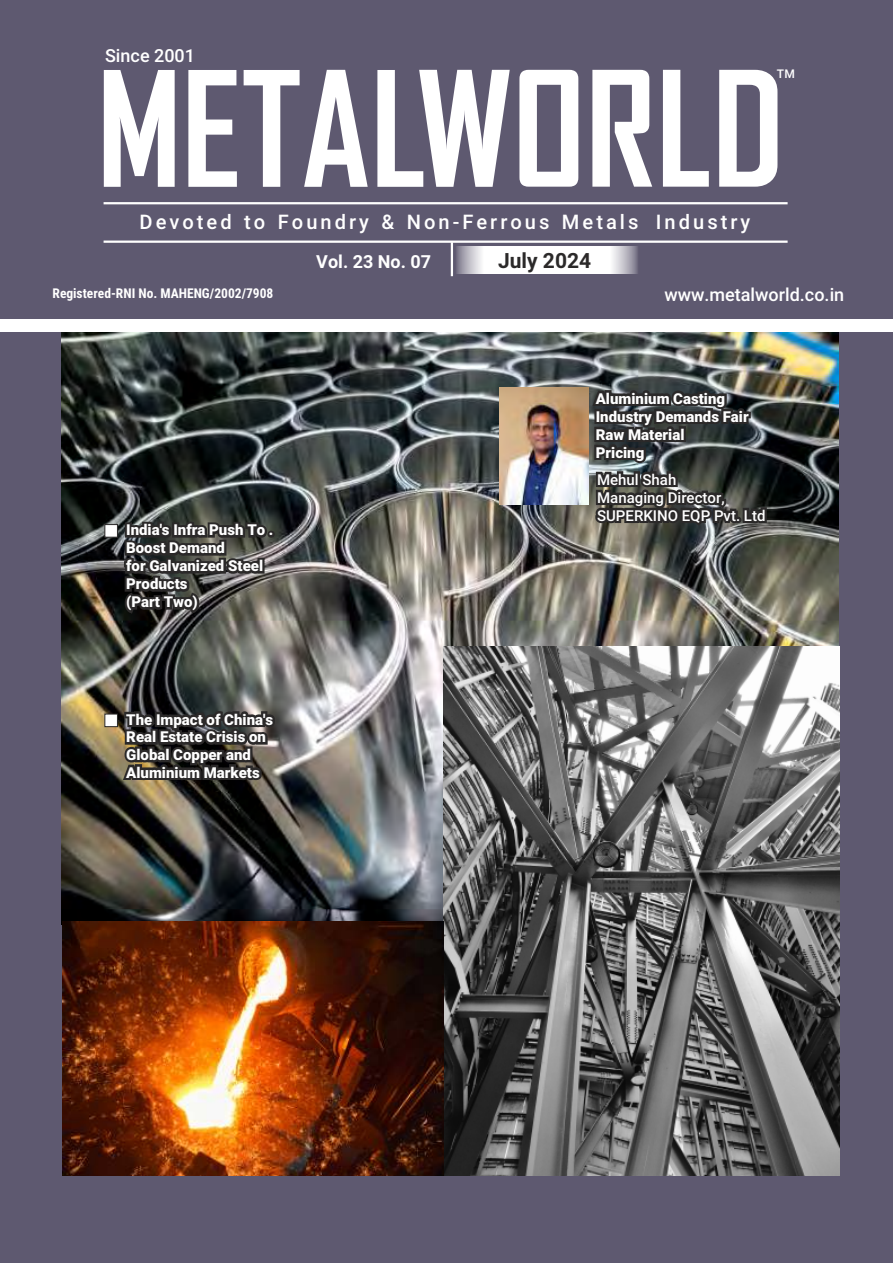
<style>
.page{position:relative;width:893px;height:1263px;background:#5e5970}
.page>*{position:absolute;margin:0;border:0;box-sizing:border-box;transform-origin:0 0}
.t1{font:700 153px "Agency FB";color:#fff}
.t2{font:700 21px "Roboto";color:#2b2929}
.t3{font:500 20.1px "Roboto";letter-spacing:.15em;color:#fff}
.t4{font:500 18px "Roboto";color:#fff}
.t5{font:700 18px "Roboto";color:#fff}
.t6{font:900 15px/18px "Roboto";color:#fff}
.t7{font:500 15px/18px "Roboto";color:#fff}
.t8{font:700 13.5px "Roboto Condensed";color:#fff}
.t9{font:500 12px "Roboto";color:#fff}
</style>
<div class="page">
<hr style="left:104px;top:202px;width:684px;height:2px;background:#fff">
<hr style="left:104px;top:241px;width:684px;height:2px;background:#fff">
<div style="left:0;top:319px;width:893px;height:13px;background:#fff"></div>
<hr style="left:451px;top:242px;width:2px;height:34px;background:#fff">
<svg style="left:456px;top:247px;width:91px;height:27px;background:#ebeaed"></svg>
<svg style="left:547px;top:247px;width:91px;height:27px;background:#ebeaed"></svg>
<img style="left:61px;top:333px;width:777px;height:592px">
<img style="left:443px;top:647px;width:397px;height:529px">
<img style="left:63px;top:922px;width:381px;height:254px">
<img style="left:500px;top:388px;width:88px;height:116px">
<svg style="left:592px;top:390px;width:159px;height:73px;background:#363839"></svg>
<svg style="left:595px;top:471px;width:172px;height:55px;background:#3b3b38"></svg>
<svg style="left:124px;top:522px;width:151px;height:92px;background:#41403d"></svg>
<svg style="left:123px;top:711px;width:152px;height:69px;background:#363330"></svg>
<div style="left:104px;top:524px;width:14px;height:14px;background:#fff;border:1px solid #2b2929"></div>
<div style="left:104px;top:714px;width:14px;height:13px;background:#fff;border:1px solid #2b2929"></div>
<p class="t4" style="left:105px;top:48px;width:91px">Since 2001</p>
<h1 class="t1" style="left:97px;top:70px;width:689px">METALWORLD</h1>
<h3 class="t3" style="left:140px;top:214px;width:612px">Devoted to Foundry &amp; Non-Ferrous Metals Industry</h3>
<p class="t9" style="left:777px;top:69px;width:20px">TM</p>
<p class="t5" style="left:316px;top:254px;width:116px">Vol. 23 No. 07</p>
<h2 class="t2" style="left:498px;top:252px;width:95px">July 2024</h2>
<p class="t8" style="left:53px;top:288px;width:222px">Registered-RNI No. MAHENG/2002/7908</p>
<p class="t4" style="left:664px;top:288px;width:181px">www.metalworld.co.in</p>
<p class="t6" style="left:126px;top:523px;width:149px">India's Infra Push To .<br>Boost Demand<br>for Galvanized Steel<br>Products<br>(Part Two)</p>
<p class="t6" style="left:126px;top:712px;width:148px">The Impact of China's<br>Real Estate Crisis on<br>Global Copper and<br>Aluminium Markets</p>
<p class="t6" style="left:596px;top:391px;width:154px">Aluminium Casting<br>Industry Demands Fair<br>Raw Material<br>Pricing</p>
<p class="t7" style="left:597px;top:472px;width:170px">Mehul Shah<br>Managing Director,<br>SUPERKINO EQP Pvt. Ltd</p>
</div>
